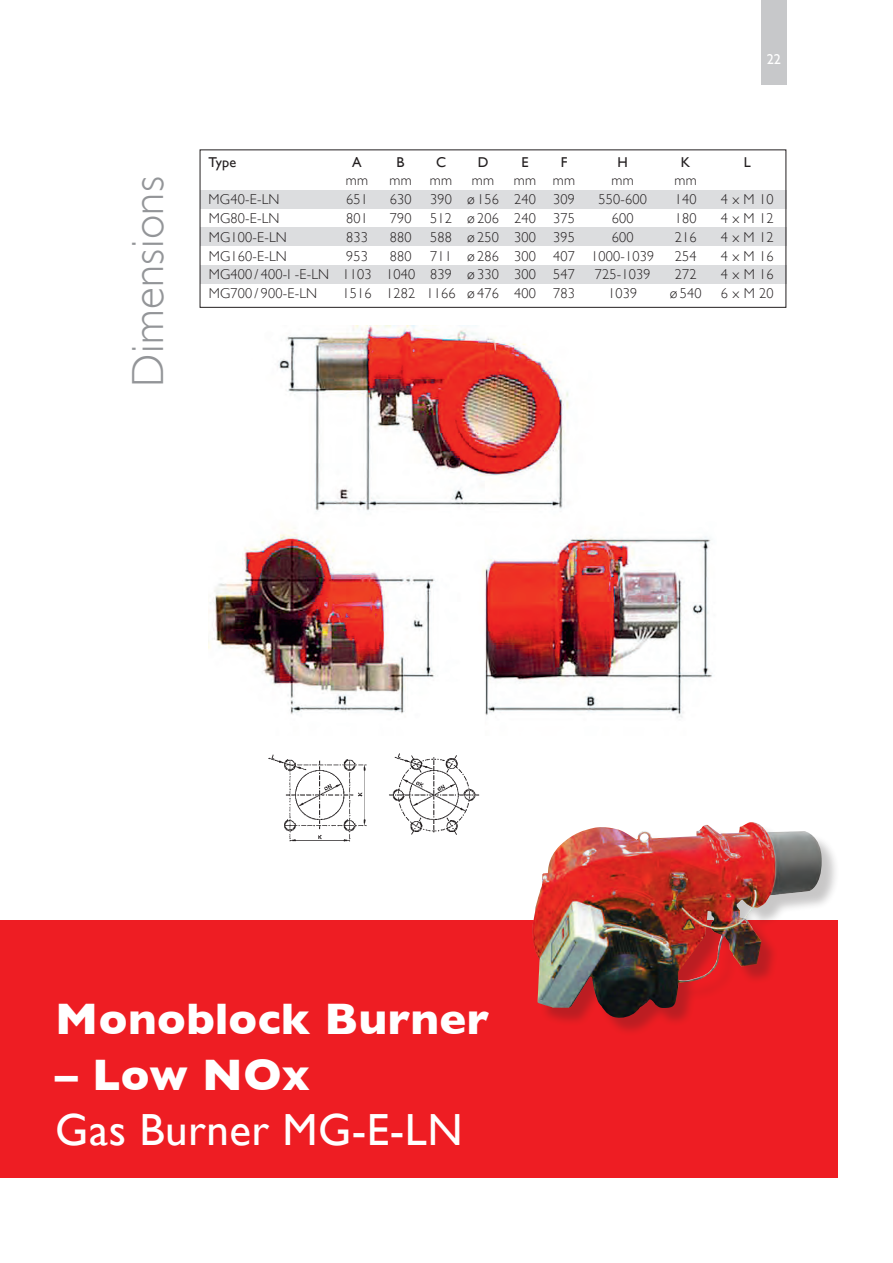
<style>
.page{position:relative;width:893px;height:1263px;background:#fff}
.page>*{position:absolute;margin:0;border:0;box-sizing:border-box;transform-origin:0 0}
.t1{font:700 45px "Gill Sans";letter-spacing:.01em;color:#fff}
.t2{font:45px "Gill Sans";letter-spacing:.01em;color:#fff}
.t3{font:300 45px "Gill Sans";letter-spacing:.01em;color:#939598}
.t4{font:300 14.25px "Gill Sans";letter-spacing:.015em;color:#231f20}
.t5{font:14.25px "Gill Sans";color:#231f20}
.t6{font:14.25px "Gill Sans";color:#fff}
</style>
<div class="page">
<div style="left:761px;top:0;width:26px;height:85px;background:#c7c8ca"></div>
<div style="left:0;top:921px;width:838px;height:257px;background:#ee1d23"></div>
<div style="left:535px;top:825px;width:305px;height:211px;background:#231f20;opacity:.25"></div>
<img style="left:532px;top:822px;width:290px;height:197px">
<img style="left:208px;top:325px;width:504px;height:393px">
<img style="left:268px;top:753px;width:212px;height:89px">
<div style="left:200px;top:190px;width:587px;height:19px;background:#dcdddf"></div>
<div style="left:200px;top:228px;width:587px;height:18px;background:#dcdddf"></div>
<div style="left:200px;top:265px;width:587px;height:18px;background:#dcdddf"></div>
<h1 class="t3" style="left:123px;top:387px;width:212px;rotate:-90deg">Dimensions</h1>
<p class="t6" style="left:767px;top:51px;width:16px">22</p>
<p class="t5" style="left:209px;top:154px;width:29px">Type</p>
<p class="t5" style="left:352px;top:154px;width:11px">A</p>
<p class="t5" style="left:397px;top:154px;width:10px">B</p>
<p class="t5" style="left:436px;top:154px;width:12px">C</p>
<p class="t5" style="left:478px;top:154px;width:12px">D</p>
<p class="t5" style="left:521px;top:154px;width:9px">E</p>
<p class="t5" style="left:561px;top:154px;width:8px">F</p>
<p class="t5" style="left:617px;top:154px;width:12px">H</p>
<p class="t5" style="left:681px;top:154px;width:11px">K</p>
<p class="t5" style="left:744px;top:154px;width:8px">L</p>
<p class="t4" style="left:346px;top:173px;width:24px">mm</p>
<p class="t4" style="left:389px;top:173px;width:24px">mm</p>
<p class="t4" style="left:430px;top:173px;width:24px">mm</p>
<p class="t4" style="left:472px;top:173px;width:24px">mm</p>
<p class="t4" style="left:514px;top:173px;width:63px">mm mm</p>
<p class="t4" style="left:611px;top:173px;width:24px">mm</p>
<p class="t4" style="left:675px;top:173px;width:24px">mm</p>
<p class="t4" style="left:209px;top:191px;width:72px">MG40-E-LN</p>
<p class="t4" style="left:346px;top:191px;width:23px">651</p>
<p class="t4" style="left:390px;top:191px;width:23px">630</p>
<p class="t4" style="left:430px;top:191px;width:146px">390 ø 156 240 309</p>
<p class="t4" style="left:598px;top:191px;width:50px">550-600</p>
<p class="t4" style="left:675px;top:191px;width:23px">140</p>
<p class="t4" style="left:721px;top:191px;width:54px">4 x M 10</p>
<p class="t4" style="left:209px;top:210px;width:72px">MG80-E-LN</p>
<p class="t4" style="left:346px;top:210px;width:23px">801</p>
<p class="t4" style="left:390px;top:210px;width:23px">790</p>
<p class="t4" style="left:430px;top:210px;width:146px">512 ø 206 240 375</p>
<p class="t4" style="left:612px;top:210px;width:23px">600</p>
<p class="t4" style="left:675px;top:210px;width:23px">180</p>
<p class="t4" style="left:721px;top:210px;width:54px">4 x M 12</p>
<p class="t4" style="left:209px;top:229px;width:80px">MG100-E-LN</p>
<p class="t4" style="left:346px;top:229px;width:23px">833</p>
<p class="t4" style="left:390px;top:229px;width:23px">880</p>
<p class="t4" style="left:430px;top:229px;width:146px">588 ø 250 300 395</p>
<p class="t4" style="left:612px;top:229px;width:23px">600</p>
<p class="t4" style="left:675px;top:229px;width:23px">216</p>
<p class="t4" style="left:721px;top:229px;width:54px">4 x M 12</p>
<p class="t4" style="left:209px;top:248px;width:80px">MG160-E-LN</p>
<p class="t4" style="left:346px;top:248px;width:23px">953</p>
<p class="t4" style="left:390px;top:248px;width:23px">880</p>
<p class="t4" style="left:430px;top:248px;width:225px">711 ø 286 300 407 1000-1039</p>
<p class="t4" style="left:675px;top:248px;width:23px">254</p>
<p class="t4" style="left:721px;top:248px;width:54px">4 x M 16</p>
<p class="t4" style="left:209px;top:266px;width:368px">MG400 / 400-I -E-LN 1103 1040 839 ø 330 300 547</p>
<p class="t4" style="left:595px;top:266px;width:57px">725-1039</p>
<p class="t4" style="left:675px;top:266px;width:23px">272</p>
<p class="t4" style="left:721px;top:266px;width:54px">4 x M 16</p>
<p class="t4" style="left:209px;top:285px;width:110px">MG700 / 900-E-LN</p>
<p class="t4" style="left:343px;top:285px;width:234px">1516 1282 1166 ø 476 400 783</p>
<p class="t4" style="left:608px;top:285px;width:31px">1039</p>
<p class="t4" style="left:670px;top:285px;width:33px">ø 540</p>
<p class="t4" style="left:721px;top:285px;width:54px">6 x M 20</p>
<h1 class="t1" style="left:55px;top:993px;width:435px">Monoblock Burner</h1>
<h1 class="t1" style="left:55px;top:1048px;width:256px">– Low NOx</h1>
<h1 class="t2" style="left:55px;top:1104px;width:409px">Gas Burner MG-E-LN</h1>
</div>
